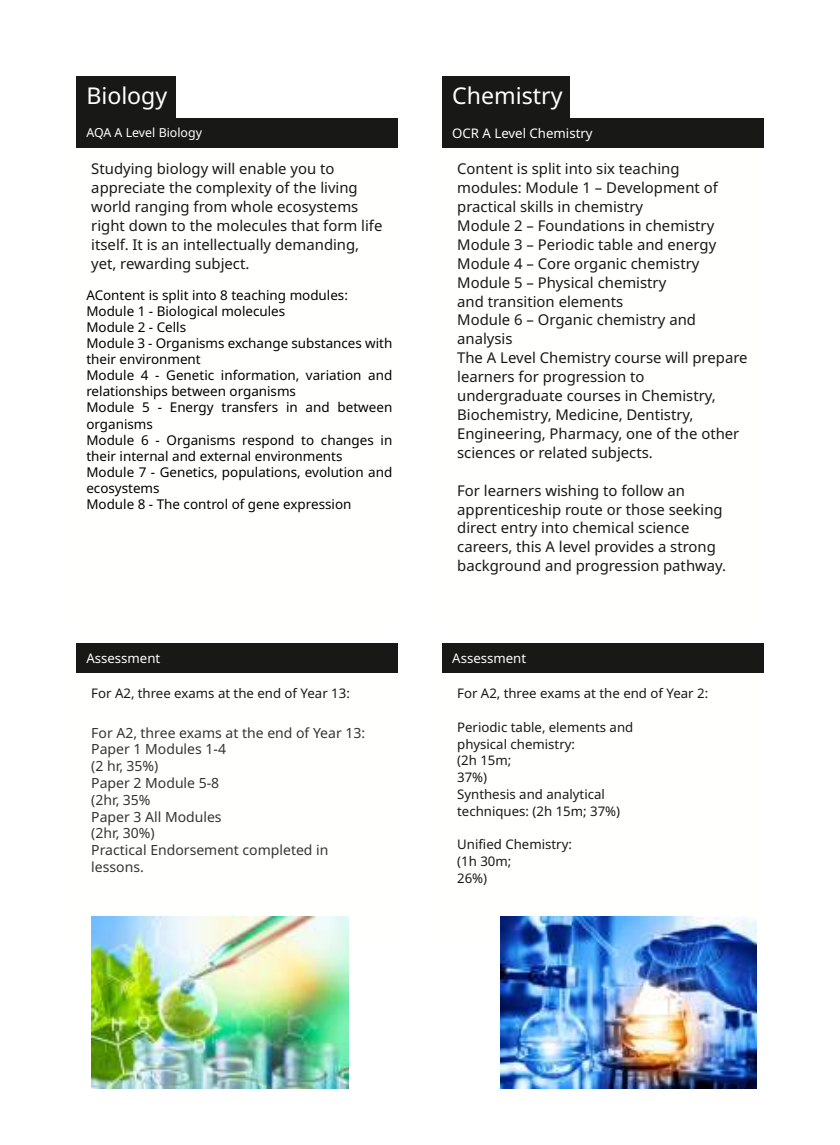
<style>
.page{position:relative;width:840px;height:1145px;background:#fff}
.page>*{position:absolute;margin:0;border:0;box-sizing:border-box;transform-origin:0 0}
.t1{font:23.1px "Noto Sans Khmer";color:#fffffe}
.t2{font:14.88px/18.9px "Noto Sans Khmer";color:#181817}
.t3{font:14px/16.8px "Noto Sans Khmer";color:#000}
.t4{font:13.47px/16.1px "Noto Sans Khmer";color:#000}
.t5{font:13.3px/16.8px "Noto Sans Khmer";color:#181817}
.t6{font:13.3px "Noto Sans Khmer";color:#fffffe}
.t7{font:12.42px "Noto Sans Khmer";color:#fffffe}
</style>
<div class="page">
<div style="left:76px;top:76px;width:100px;height:42px;background:#181817"></div>
<div style="left:442px;top:76px;width:128px;height:42px;background:#181817"></div>
<div style="left:76px;top:118px;width:322px;height:30px;background:#181817"></div>
<div style="left:442px;top:118px;width:321px;height:30px;background:#181817"></div>
<div style="left:76px;top:643px;width:322px;height:30px;background:#181817"></div>
<div style="left:442px;top:643px;width:321px;height:30px;background:#181817"></div>
<img style="left:91px;top:917px;width:257px;height:172px">
<img style="left:500px;top:917px;width:257px;height:171px">
<h1 class="t1" style="left:86px;top:82px;width:82px">Biology</h1>
<h1 class="t1" style="left:452px;top:82px;width:112px">Chemistry</h1>
<p class="t7" style="left:86px;top:126px;width:117px">AQA A Level Biology</p>
<p class="t6" style="left:452px;top:126px;width:142px">OCR A Level Chemistry</p>
<p class="t2" style="left:91px;top:160px;width:293px">Studying biology will enable you to appreciate the complexity of the living world ranging from whole ecosystems right down to the molecules that form life itself. It is an intellectually demanding, yet, rewarding subject.</p>
<p class="t2" style="left:457px;top:160px;width:292px">Content is split into six teaching modules: Module 1 – Development of practical skills in chemistry<br>Module 2 – Foundations in chemistry<br>Module 3 – Periodic table and energy<br>Module 4 – Core organic chemistry<br>Module 5 – Physical chemistry<br>and transition elements<br>Module 6 – Organic chemistry and analysis<br>The A Level Chemistry course will prepare learners for progression to undergraduate courses in Chemistry,<br>Biochemistry, Medicine, Dentistry,<br>Engineering, Pharmacy, one of the other sciences or related subjects.</p>
<p class="t2" style="left:457px;top:481px;width:270px">For learners wishing to follow an apprenticeship route or those seeking direct entry into chemical science careers, this A level provides a strong background and progression pathway.</p>
<p class="t4" style="left:86px;top:287px;width:307px">AContent is split into 8 teaching modules:<br>Module 1 - Biological molecules<br>Module 2 - Cells<br>Module 3 - Organisms exchange substances with their environment<br>Module 4 - Genetic information, variation and relationships between organisms<br>Module 5 - Energy transfers in and between organisms<br>Module 6 - Organisms respond to changes in their internal and external environments Module 7 - Genetics, populations, evolution and ecosystems<br>Module 8 - The control of gene expression</p>
<p class="t6" style="left:86px;top:650px;width:75px">Assessment</p>
<p class="t6" style="left:452px;top:650px;width:75px">Assessment</p>
<p class="t5" style="left:91px;top:685px;width:260px">For A2, three exams at the end of Year 13:</p>
<p class="t5" style="left:457px;top:685px;width:252px">For A2, three exams at the end of Year 2:</p>
<p class="t5" style="left:457px;top:719px;width:178px">Periodic table, elements and physical chemistry:<br>(2h 15m;<br>37%)<br>Synthesis and analytical techniques: (2h 15m; 37%)</p>
<p class="t5" style="left:457px;top:836px;width:116px">Unified Chemistry: (1h 30m;<br>26%)</p>
<p class="t3" style="left:91px;top:724px;width:275px">For A2, three exams at the end of Year 13:<br>Paper 1 Modules 1-4<br>(2 hr, 35%)<br>Paper 2 Module 5-8<br>(2hr, 35%<br>Paper 3 All Modules<br>(2hr, 30%)<br>Practical Endorsement completed in lessons.</p>
</div>
